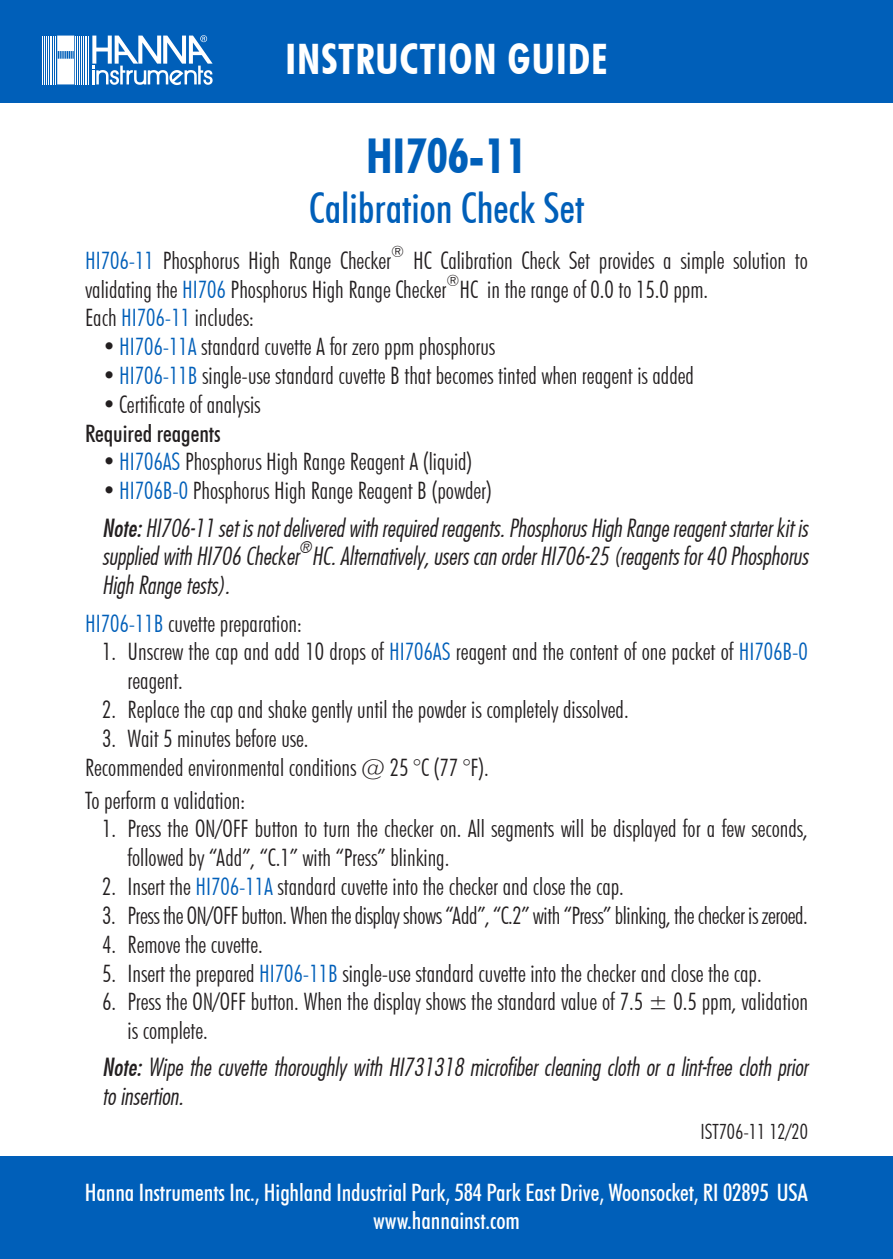
<style>
.page{position:relative;width:893px;height:1259px;background:#fff}
.page>*{position:absolute;margin:0;border:0;box-sizing:border-box;transform-origin:0 0}
.t1{font:700 condensed 48px "Futura BT";color:#005fb9}
.t2{font:500 condensed 42px "Futura BT";color:#005fb9}
.t3{font:700 condensed 42px "Futura BT";letter-spacing:.02em;color:#fff}
.t4{font:300 condensed 24px/28.8px "Futura BT";color:#231f20}
.t5{font:24px/28.8px "Futura Lt Cn BT Italic";color:#231f20}
.t6{font:500 condensed 24px/28.8px "Futura BT";letter-spacing:-.005em;color:#fff;text-align:center}
.t7{font:500 condensed 24px "Futura BT";color:#231f20}
.t8{font:300 condensed 21px "Futura BT";color:#231f20}
.t9{font:300 condensed 15.6px "Futura BT";color:#231f20}
.t10{font:15.6px "Futura Lt Cn BT Italic";color:#231f20}
.s1{color:#005fb9}
.s2{font-family:"Futura Md Cn BT Italic"}
</style>
<div class="page">
<div style="left:0;top:0;width:893px;height:102px;background:#005fb9"></div>
<div style="left:0;top:1157px;width:893px;height:102px;background:#005fb9"></div>
<hr style="left:88px;top:36px;width:1px;height:48px;background:#fff">
<hr style="left:87px;top:36px;width:1px;height:48px;background:#fff">
<hr style="left:85px;top:36px;width:1px;height:48px;background:#fff">
<hr style="left:83px;top:36px;width:1px;height:48px;background:#fff">
<hr style="left:81px;top:36px;width:1px;height:48px;background:#fff">
<hr style="left:79px;top:36px;width:1px;height:48px;background:#fff">
<hr style="left:77px;top:36px;width:1px;height:48px;background:#fff">
<hr style="left:76px;top:36px;width:1px;height:48px;background:#fff">
<hr style="left:55px;top:36px;width:1px;height:48px;background:#fff">
<hr style="left:54px;top:36px;width:1px;height:48px;background:#fff">
<hr style="left:52px;top:36px;width:1px;height:48px;background:#fff">
<hr style="left:50px;top:36px;width:1px;height:48px;background:#fff">
<hr style="left:48px;top:36px;width:1px;height:48px;background:#fff">
<hr style="left:46px;top:36px;width:1px;height:48px;background:#fff">
<hr style="left:44px;top:36px;width:1px;height:48px;background:#fff">
<hr style="left:43px;top:36px;width:1px;height:48px;background:#fff">
<svg style="left:57px;top:36px;width:17px;height:48px"></svg>
<svg style="left:92px;top:35px;width:121px;height:50px"></svg>
<h2 class="t3" style="left:285px;top:34px;width:324px">INSTRUCTION GUIDE</h2>
<h1 class="t1" style="left:366px;top:126px;width:162px">HI706-11</h1>
<h2 class="t2" style="left:309px;top:183px;width:277px">Calibration Check Set</h2>
<p class="t4" style="left:85px;top:246px;width:308px"><span class="s1">HI706-11</span> Phosphorus High Range Checker</p>
<p class="t9" style="left:391px;top:242px;width:14px">®</p>
<p class="t4" style="left:85px;top:246px;width:724px;text-indent:328px">HC Calibration Check Set provides a simple solution to validating the <span class="s1">HI706</span> Phosphorus High Range Checker</p>
<p class="t9" style="left:446px;top:271px;width:14px">®</p>
<p class="t4" style="left:459px;top:274px;width:250px">HC in the range of 0.0 to 15.0 ppm.</p>
<p class="t4" style="left:85px;top:303px;width:170px">Each <span class="s1">HI706-11</span> includes:</p>
<p class="t4" style="left:102px;top:332px;width:395px">•<span class="s1">HI706-11A</span> standard cuvette A for zero ppm phosphorus</p>
<p class="t4" style="left:102px;top:361px;width:593px">•<span class="s1">HI706-11B</span> single-use standard cuvette B that becomes tinted when reagent is added</p>
<p class="t4" style="left:102px;top:390px;width:160px">•Certificate of analysis</p>
<p class="t7" style="left:85px;top:418px;width:137px">Required reagents</p>
<p class="t4" style="left:102px;top:447px;width:372px">•<span class="s1">HI706AS</span> Phosphorus High Range Reagent A (liquid)</p>
<p class="t4" style="left:102px;top:476px;width:391px">•<span class="s1">HI706B-0</span> Phosphorus High Range Reagent B (powder)</p>
<p class="t5" style="left:102px;top:513px;width:707px"><span class="s2">Note:</span> HI706-11 set is not delivered with required reagents. Phosphorus High Range reagent starter kit is supplied with HI706 Checker</p>
<p class="t10" style="left:299px;top:538px;width:14px">®</p>
<p class="t5" style="left:312px;top:542px;width:498px">HC. Alternatively, users can order HI706-25 (reagents for 40 Phosphorus</p>
<p class="t5" style="left:102px;top:570px;width:129px">High Range tests).</p>
<p class="t4" style="left:85px;top:608px;width:218px"><span class="s1">HI706-11B</span> cuvette preparation:</p>
<p class="t4" style="left:128px;top:637px;width:682px;text-indent:-26px">1. Unscrew the cap and add 10 drops of <span class="s1">HI706AS</span> reagent and the content of one packet of <span class="s1">HI706B-0 </span>reagent.</p>
<p class="t4" style="left:102px;top:695px;width:528px">2. Replace the cap and shake gently until the powder is completely dissolved.</p>
<p class="t4" style="left:85px;top:723px;width:405px;text-indent:17px">3. Wait 5 minutes before use.<br>Recommended environmental conditions @ 25 °C (77 °F).</p>
<p class="t4" style="left:85px;top:785px;width:162px">To perform a validation:</p>
<p class="t4" style="left:128px;top:814px;width:682px;text-indent:-26px">1. Press the ON/OFF button to turn the checker on. All segments will be displayed for a few seconds, followed by “Add”, “C.1” with “Press” blinking.</p>
<p class="t4" style="left:102px;top:872px;width:523px">2. Insert the <span class="s1">HI706-11A</span> standard cuvette into the checker and close the cap.</p>
<p class="t4" style="left:102px;top:900px;width:707px">3. Press the ON/OFF button. When the display shows “Add”, “C.2” with “Press” blinking, the checker is zeroed.</p>
<p class="t4" style="left:102px;top:929px;width:162px">4. Remove the cuvette.</p>
<p class="t4" style="left:102px;top:958px;width:661px">5. Insert the prepared <span class="s1">HI706-11B</span> single-use standard cuvette into the checker and close the cap.</p>
<p class="t4" style="left:128px;top:987px;width:682px;text-indent:-26px">6. Press the ON/OFF button. When the display shows the standard value of 7.5 ± 0.5 ppm, validation is complete.</p>
<p class="t5" style="left:102px;top:1052px;width:707px"><span class="s2">Note:</span> Wipe the cuvette thoroughly with HI731318 microfiber cleaning cloth or a lint-free cloth prior to insertion.</p>
<p class="t8" style="left:700px;top:1118px;width:109px">IST706-11 12/20</p>
<p class="t6" style="left:85px;top:1177px;width:725px">Hanna Instruments Inc., Highland Industrial Park, 584 Park East Drive, Woonsocket, RI 02895 USA www.hannainst.com</p>
</div>
